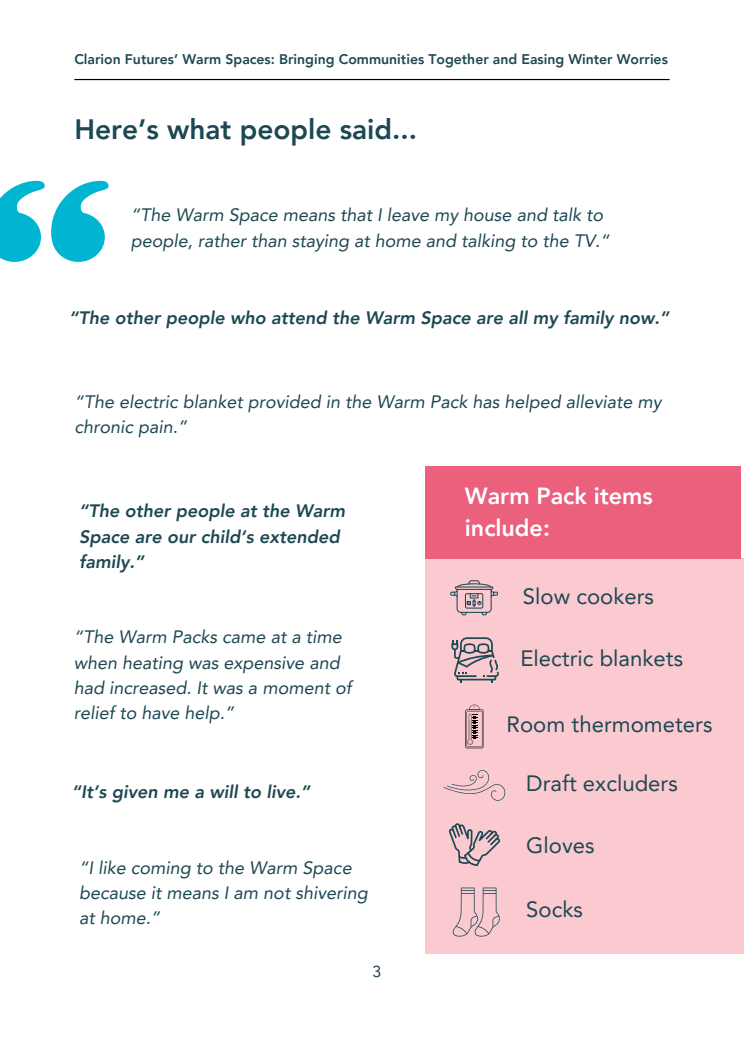
<style>
.page{position:relative;width:744px;height:1053px;background:#fff}
.page>*{position:absolute;margin:0;border:0;box-sizing:border-box;transform-origin:0 0}
.t1{font:800 28px "Avenir LT Pro";color:#1d4853}
.t2{font:800 23.28px/32.4px "Avenir LT Pro";color:#fff}
.t3{font:22.16px "Avenir LT Pro";color:#1d4853}
.t4{font:italic 18px/25.2px "Avenir LT Pro";color:#1d4853}
.t5{font:italic 800 18px/25.2px "Avenir LT Pro";color:#1d4853}
.t6{font:16px "Avenir LT Pro";color:#1d4853}
.t7{font:800 14px "Avenir LT Pro";color:#1d4853}
</style>
<div class="page">
<svg style="left:0;top:181px;width:109px;height:81px"></svg>
<div style="left:425px;top:558px;width:319px;height:395px;background:#fbcad0"></div>
<div style="left:425px;top:466px;width:316px;height:92px;background:#ea607d"></div>
<svg style="left:450px;top:580px;width:48px;height:35px"></svg>
<svg style="left:451px;top:637px;width:48px;height:46px"></svg>
<svg style="left:465px;top:704px;width:18px;height:44px"></svg>
<svg style="left:443px;top:770px;width:63px;height:31px"></svg>
<svg style="left:449px;top:823px;width:51px;height:42px"></svg>
<svg style="left:453px;top:887px;width:47px;height:49px"></svg>
<hr style="left:74px;top:79px;width:596px;height:1px;background:#000">
<h3 class="t7" style="left:74px;top:54px;width:595px">Clarion Futures’ Warm Spaces: Bringing Communities Together and Easing Winter Worries</h3>
<p class="t1" style="left:74px;top:118px;width:344px">Here’s what people said...</p>
<p class="t4" style="left:131px;top:204px;width:480px">“The Warm Space means that I leave my house and talk to people, rather than staying at home and talking to the TV.“</p>
<p class="t5" style="left:69px;top:307px;width:601px">“The other people who attend the Warm Space are all my family now.”</p>
<p class="t4" style="left:74px;top:390px;width:589px">“The electric blanket provided in the Warm Pack has helped alleviate my chronic pain.”</p>
<h5 class="t5" style="left:79px;top:500px;width:267px">“The other people at the Warm<br>Space are our child’s extended family.”</h5>
<h5 class="t4" style="left:74px;top:626px;width:279px">“The Warm Packs came at a time when heating was expensive and had increased. It was a moment of relief to have help.”</h5>
<h1 class="t5" style="left:72px;top:780px;width:240px">“It’s given me a will to live.”</h1>
<h4 class="t4" style="left:79px;top:856px;width:290px">“I like coming to the Warm Space because it means I am not shivering at home.”</h4>
<p class="t6" style="left:372px;top:965px;width:10px">3</p>
<h4 class="t2" style="left:465px;top:481px;width:189px">Warm Pack items include:</h4>
<h5 class="t3" style="left:523px;top:586px;width:133px">Slow cookers</h5>
<h4 class="t3" style="left:520px;top:648px;width:164px">Electric blankets</h4>
<h5 class="t3" style="left:507px;top:714px;width:207px">Room thermometers</h5>
<h2 class="t3" style="left:526px;top:774px;width:153px">Draft excluders</h2>
<p class="t3" style="left:526px;top:836px;width:70px">Gloves</p>
<h3 class="t3" style="left:526px;top:900px;width:58px">Socks</h3>
</div>
